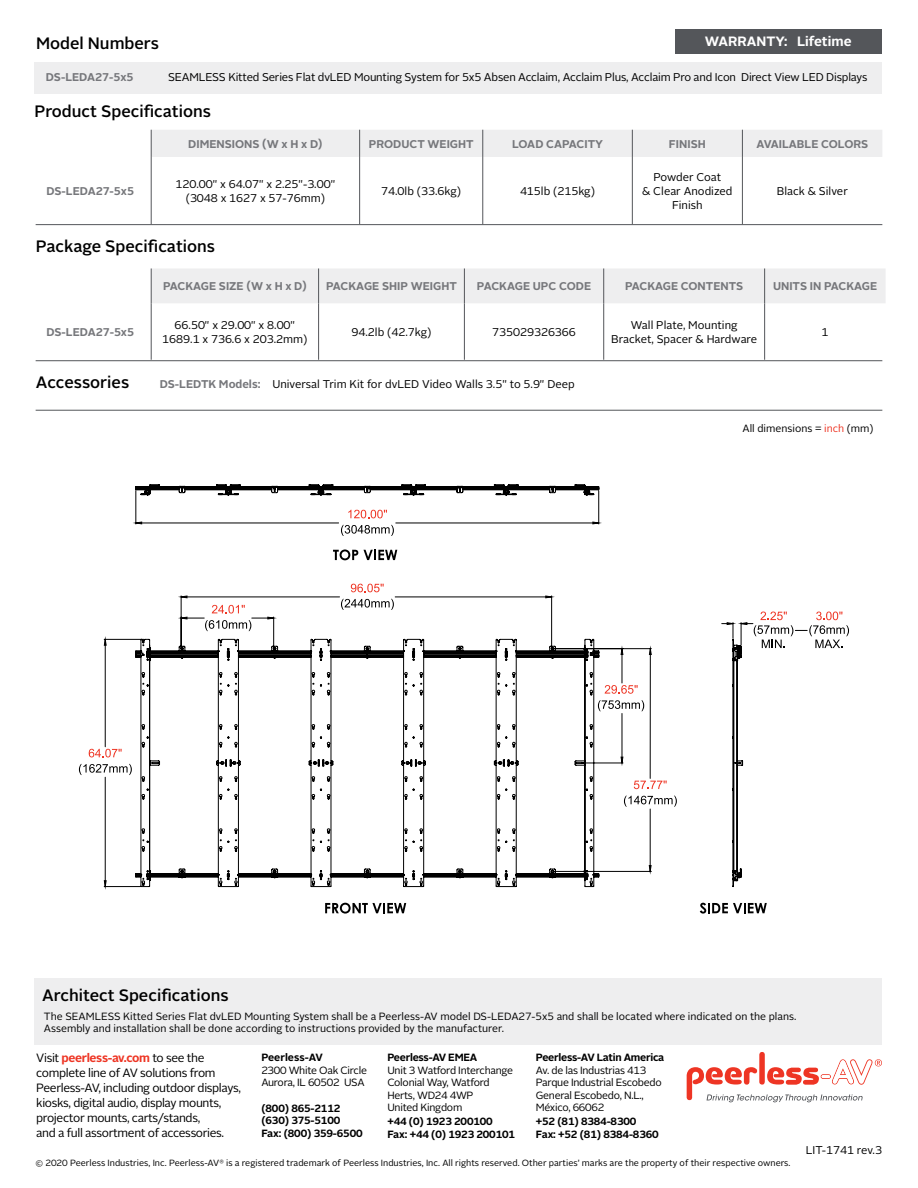
<style>
.page{position:relative;width:918px;height:1188px;background:#fff}
.page>*{position:absolute;margin:0;border:0;box-sizing:border-box;transform-origin:0 0}
.t1{font:500 16.5px "Alright Sans";color:#000}
.t2{font:700 13.5px "Alright Sans";color:#fff}
.t3{font:12px/15px "Alright Sans";letter-spacing:-.03em;color:#000}
.t4{font:11.25px/14.2px "Alright Sans";color:#000;text-align:center}
.t5{font:700 11.25px "Alright Sans";color:#76777b}
.t6{font:10.5px/12px "Alright Sans";letter-spacing:-.005em;color:#000}
.t7{font:10.5px/12.6px "Alright Sans";letter-spacing:-.025em;color:#000}
.t8{font:700 10.5px/12.6px "Alright Sans";letter-spacing:-.01em;color:#000}
.t9{font:9px "Alright Sans";color:#000}
.s1{font-weight:700;color:#76777b}
.s2{color:#ee3524}
.s3{font-weight:700;color:#ee3524}
</style>
<div class="page">
<div style="left:34px;top:978px;width:848px;height:67px;background:#eeeeef"></div>
<div style="left:34px;top:62px;width:848px;height:31px;background:#eeeeef"></div>
<div style="left:152px;top:268px;width:734px;height:35px;background:#eeeeef"></div>
<hr style="left:151px;top:268px;width:1px;height:35px;background:#54565a">
<hr style="left:318px;top:268px;width:1px;height:35px;background:#54565a">
<hr style="left:464px;top:268px;width:1px;height:35px;background:#54565a">
<hr style="left:603px;top:268px;width:1px;height:35px;background:#54565a">
<hr style="left:764px;top:268px;width:1px;height:35px;background:#54565a">
<hr style="left:151px;top:303px;width:1px;height:57px;background:#54565a">
<hr style="left:318px;top:303px;width:1px;height:57px;background:#54565a">
<hr style="left:464px;top:303px;width:1px;height:57px;background:#54565a">
<hr style="left:603px;top:303px;width:1px;height:57px;background:#54565a">
<hr style="left:764px;top:303px;width:1px;height:57px;background:#54565a">
<div style="left:151px;top:130px;width:731px;height:27px;background:#eeeeef"></div>
<hr style="left:151px;top:157px;width:1px;height:67px;background:#54565a">
<hr style="left:359px;top:157px;width:1px;height:67px;background:#54565a">
<hr style="left:482px;top:157px;width:1px;height:67px;background:#54565a">
<hr style="left:632px;top:157px;width:1px;height:67px;background:#54565a">
<hr style="left:742px;top:157px;width:1px;height:67px;background:#54565a">
<div style="left:675px;top:29px;width:206px;height:24px;background:#54565a"></div>
<hr style="left:36px;top:360px;width:846px;height:1px;background:#54565a">
<hr style="left:36px;top:224px;width:846px;height:1px;background:#54565a">
<div style="left:759px;top:1052px;width:6px;height:33px;background:#ee3524;border-radius:3px"></div>
<svg style="left:687px;top:1059px;width:195px;height:43px"></svg>
<svg style="left:325px;top:903px;width:81px;height:11px"></svg>
<svg style="left:700px;top:903px;width:67px;height:11px"></svg>
<svg style="left:809px;top:612px;width:40px;height:36px"></svg>
<svg style="left:89px;top:749px;width:14px;height:8px"></svg>
<svg style="left:79px;top:764px;width:24px;height:11px"></svg>
<svg style="left:103px;top:484px;width:705px;height:403px"></svg>
<hr style="left:36px;top:410px;width:846px;height:1px;background:#54565a">
<h1 class="t1" style="left:36px;top:32px;width:124px">Model Numbers</h1>
<p class="t2" style="left:705px;top:32px;width:148px">WARRANTY: Lifetime</p>
<p class="t5" style="left:46px;top:69px;width:89px">DS-LEDA27-5x5</p>
<p class="t4" style="left:168px;top:70px;width:701px">SEAMLESS Kitted Series Flat dvLED Mounting System for 5x5 Absen Acclaim, Acclaim Plus, Acclaim Pro and Icon Direct View LED Displays</p>
<h1 class="t1" style="left:34px;top:100px;width:178px">Product Specifications</h1>
<p class="t5" style="left:188px;top:136px;width:136px">DIMENSIONS (W x H x D)</p>
<p class="t5" style="left:369px;top:136px;width:106px">PRODUCT WEIGHT</p>
<p class="t5" style="left:512px;top:136px;width:92px">LOAD CAPACITY</p>
<p class="t5" style="left:669px;top:136px;width:38px">FINISH</p>
<p class="t5" style="left:756px;top:136px;width:114px">AVAILABLE COLORS</p>
<p class="t5" style="left:47px;top:183px;width:89px">DS-LEDA27-5x5</p>
<p class="t4" style="left:176px;top:177px;width:161px">120.00" x 64.07" x 2.25"-3.00" (3048 x 1627 x 57-76mm)</p>
<p class="t4" style="left:381px;top:184px;width:81px">74.0lb (33.6kg)</p>
<p class="t4" style="left:520px;top:184px;width:77px">415lb (215kg)</p>
<h1 class="t1" style="left:36px;top:235px;width:181px">Package Specifications</h1>
<p class="t4" style="left:642px;top:170px;width:92px">Powder Coat<br>&amp; Clear Anodized<br>Finish</p>
<p class="t4" style="left:777px;top:184px;width:73px">Black &amp; Silver</p>
<p class="t5" style="left:163px;top:278px;width:145px">PACKAGE SIZE (W x H x D)</p>
<p class="t5" style="left:326px;top:278px;width:132px">PACKAGE SHIP WEIGHT</p>
<p class="t5" style="left:477px;top:278px;width:116px">PACKAGE UPC CODE</p>
<p class="t5" style="left:625px;top:278px;width:120px">PACKAGE CONTENTS</p>
<p class="t5" style="left:773px;top:278px;width:106px">UNITS IN PACKAGE</p>
<p class="t5" style="left:47px;top:324px;width:89px">DS-LEDA27-5x5</p>
<p class="t4" style="left:162px;top:318px;width:147px">66.50" x 29.00" x 8.00"<br>1689.1 x 736.6 x 203.2mm)</p>
<p class="t4" style="left:352px;top:325px;width:81px">94.2lb (42.7kg)</p>
<p class="t4" style="left:492px;top:325px;width:85px">735029326366</p>
<p class="t4" style="left:611px;top:318px;width:148px">Wall Plate, Mounting<br>Bracket, Spacer &amp; Hardware</p>
<p class="t4" style="left:822px;top:325px;width:8px">1</p>
<h1 class="t1" style="left:36px;top:371px;width:95px">Accessories</h1>
<p class="t4" style="left:160px;top:378px;width:416px"><span class="s1">DS-LEDTK Models:</span> Universal Trim Kit for dvLED Video Walls 3.5" to 5.9" Deep</p>
<p class="t6" style="left:742px;top:422px;width:133px">All dimensions = <span class="s2">inch</span> (mm)</p>
<h1 class="t1" style="left:42px;top:984px;width:188px">Architect Specifications</h1>
<p class="t6" style="left:44px;top:1010px;width:754px">The SEAMLESS Kitted Series Flat dvLED Mounting System shall be a Peerless-AV model DS-LEDA27-5x5 and shall be located where indicated on the plans.<br>Assembly and installation shall be done according to instructions provided by the manufacturer.</p>
<p class="t8" style="left:261px;top:1051px;width:63px">Peerless-AV</p>
<p class="t7" style="left:261px;top:1064px;width:107px">2300 White Oak Circle<br>Aurora, IL 60502 USA</p>
<p class="t8" style="left:387px;top:1051px;width:92px">Peerless-AV EMEA</p>
<p class="t7" style="left:387px;top:1064px;width:127px">Unit 3 Watford Interchange<br>Colonial Way, Watford<br>Herts, WD24 4WP<br>United Kingdom</p>
<p class="t8" style="left:536px;top:1051px;width:130px">Peerless-AV Latin America</p>
<p class="t7" style="left:536px;top:1064px;width:127px">Av. de las Industrias 413<br>Parque Industrial Escobedo<br>General Escobedo, N.L.,<br>México, 66062</p>
<p class="t3" style="left:36px;top:1051px;width:206px">Visit <span class="s3">peerless-av.com</span> to see the complete line of AV solutions from Peerless-AV, including outdoor displays, kiosks, digital audio, display mounts, projector mounts, carts/stands,<br>and a full assortment of accessories.</p>
<p class="t9" style="left:35px;top:1156px;width:757px">© 2020 Peerless Industries, Inc. Peerless-AV<sup>®</sup> is a registered trademark of Peerless Industries, Inc. All rights reserved. Other parties’ marks are the property of their respective owners.</p>
<p class="t8" style="left:261px;top:1102px;width:103px">(800) 865-2112 (630) 375-5100<br>Fax: (800) 359-6500</p>
<p class="t8" style="left:387px;top:1115px;width:129px">+44 (0) 1923 200100<br>Fax: +44 (0) 1923 200101</p>
<p class="t8" style="left:536px;top:1115px;width:124px">+52 (81) 8384-8300<br>Fax: +52 (81) 8384-8360</p>
<p class="t4" style="left:806px;top:1143px;width:78px">LIT-1741 rev.3</p>
</div>
